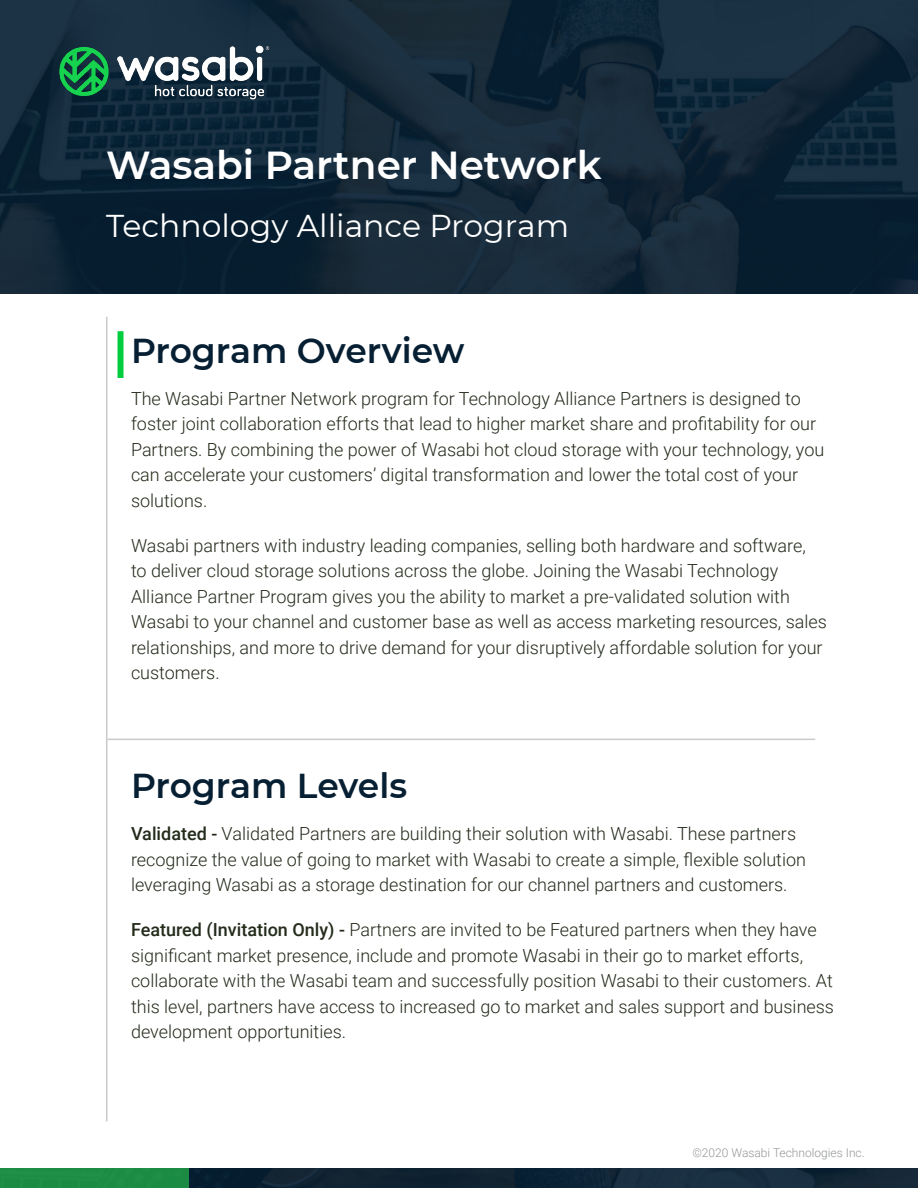
<style>
.page{position:relative;width:918px;height:1188px;background:#fff}
.page>*{position:absolute;margin:0;border:0;box-sizing:border-box;transform-origin:0 0}
.t1{font:600 39px "Montserrat";color:#fff}
.t2{font:600 34.5px "Montserrat";color:#061f33}
.t3{font:31.5px "Montserrat";color:#fff}
.t4{font:300 18px/25.5px "Roboto";color:#232b1b}
.t5{font:300 12px "Roboto";color:#939598}
.s1{font-weight:500}
</style>
<div class="page">
<img style="left:188px;top:1168px;width:730px;height:20px">
<div style="left:0;top:1168px;width:188px;height:20px;background:#1c8c45"></div>
<img style="left:0;top:0;width:918px;height:293px">
<img style="left:54px;top:45px;width:218px;height:60px">
<hr style="left:106px;top:317px;width:1px;height:804px;background:#cbcaca">
<hr style="left:107px;top:739px;width:708px;height:1px;background:#cbcaca">
<div style="left:118px;top:331px;width:6px;height:47px;background:#00ce3e"></div>
<h1 class="t1" style="left:106px;top:138px;width:497px">Wasabi Partner Network</h1>
<h3 class="t3" style="left:106px;top:204px;width:465px">Technology Alliance Program</h3>
<h2 class="t2" style="left:131px;top:326px;width:335px">Program Overview</h2>
<p class="t4" style="left:131px;top:385px;width:695px">The Wasabi Partner Network program for Technology Alliance Partners is designed to foster joint collaboration efforts that lead to higher market share and profitability for our Partners. By combining the power of Wasabi hot cloud storage with your technology, you can accelerate your customers’ digital transformation and lower the total cost of your solutions.</p>
<p class="t4" style="left:131px;top:532px;width:697px">Wasabi partners with industry leading companies, selling both hardware and software,<br>to deliver cloud storage solutions across the globe. Joining the Wasabi Technology Alliance Partner Program gives you the ability to market a pre-validated solution with Wasabi to your channel and customer base as well as access marketing resources, sales relationships, and more to drive demand for your disruptively affordable solution for your customers.</p>
<h2 class="t2" style="left:131px;top:761px;width:278px">Program Levels</h2>
<p class="t4" style="left:131px;top:820px;width:676px"><span class="s1">Validated -</span> Validated Partners are building their solution with Wasabi. These partners recognize the value of going to market with Wasabi to create a simple, flexible solution leveraging Wasabi as a storage destination for our channel partners and customers.</p>
<p class="t4" style="left:131px;top:916px;width:705px"><span class="s1">Featured (Invitation Only) -</span> Partners are invited to be Featured partners when they have significant market presence, include and promote Wasabi in their go to market efforts, collaborate with the Wasabi team and successfully position Wasabi to their customers. At this level, partners have access to increased go to market and sales support and business development opportunities.</p>
<p class="t5" style="left:692px;top:1145px;width:174px">©2020 Wasabi Technologies Inc.</p>
</div>
